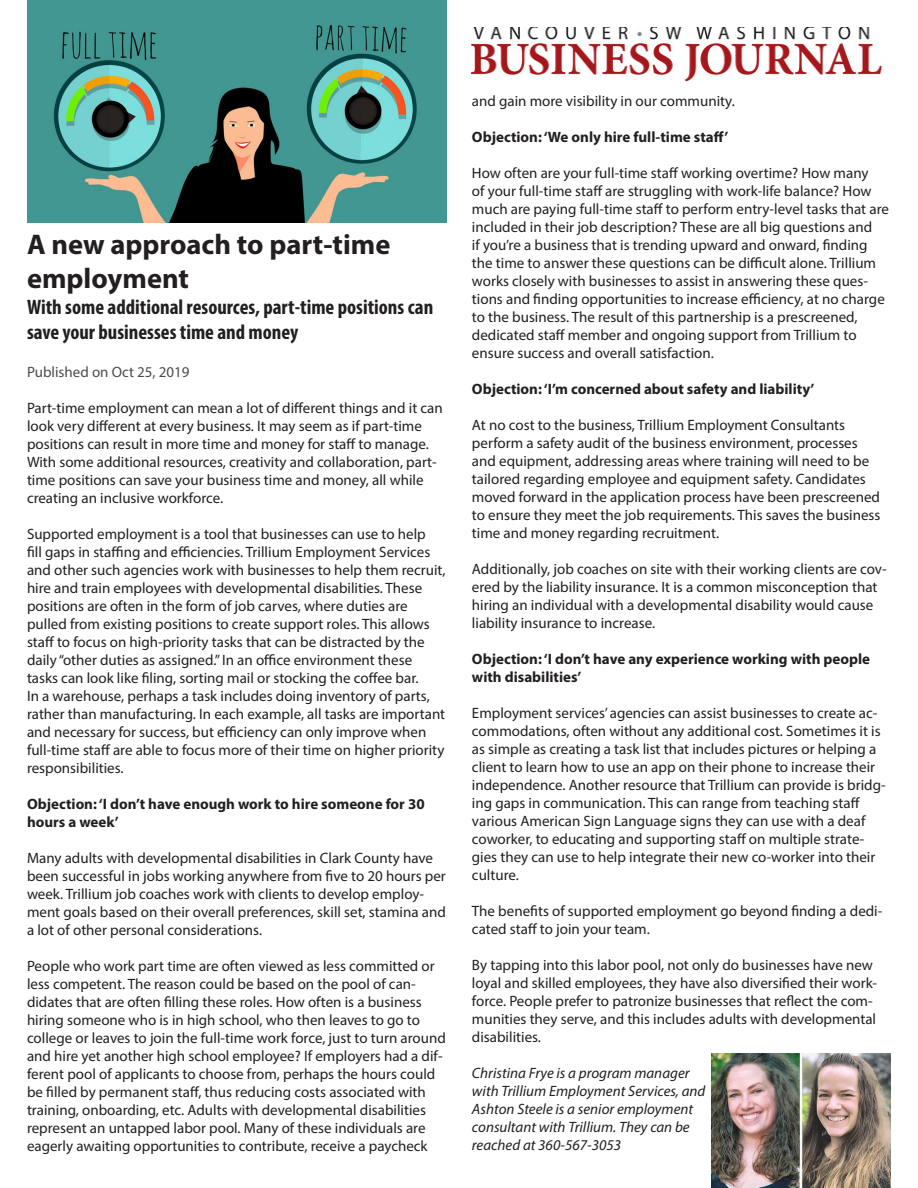
<style>
.page{position:relative;width:918px;height:1188px;background:#fff}
.page>*{position:absolute;margin:0;border:0;box-sizing:border-box;transform-origin:0 0}
.t1{font:700 28.5px/34.2px "Myriad Pro";color:#231f20}
.t2{font:700 condensed 21px/25.2px "Myriad Pro";color:#231f20}
.t3{font:15px/18px "Myriad Pro";color:#231f20}
.t4{font:700 15px/18px "Myriad Pro";color:#231f20}
.t5{font:italic 15px/18px "Myriad Pro";color:#231f20}
.t6{font:15px "Myriad Pro";color:#4b4c4d}
</style>
<div class="page">
<img style="left:472px;top:27px;width:412px;height:55px">
<img style="left:27px;top:0;width:419px;height:222px">
<img style="left:711px;top:1053px;width:180px;height:135px">
<p class="t1" style="left:27px;top:227px;width:365px">A new approach to part-time employment</p>
<p class="t2" style="left:27px;top:294px;width:408px">With some additional resources, part-time positions can save your businesses time and money</p>
<p class="t6" style="left:27px;top:362px;width:164px">Published on Oct 25, 2019</p>
<p class="t3" style="left:27px;top:398px;width:417px">Part-time employment can mean a lot of different things and it can look very different at every business. It may seem as if part-time positions can result in more time and money for staff to manage.<br>With some additional resources, creativity and collaboration, part&shy;time positions can save your business time and money, all while creating an inclusive workforce.</p>
<p class="t3" style="left:27px;top:524px;width:420px">Supported employment is a tool that businesses can use to help<br>fill gaps in staffing and efficiencies. Trillium Employment Services and other such agencies work with businesses to help them recruit, hire and train employees with developmental disabilities. These positions are often in the form of job carves, where duties are pulled from existing positions to create support roles. This allows staff to focus on high-priority tasks that can be distracted by the daily “other duties as assigned.” In an office environment these tasks can look like filing, sorting mail or stocking the coffee bar.<br>In a warehouse, perhaps a task includes doing inventory of parts, rather than manufacturing. In each example, all tasks are important and necessary for success, but efficiency can only improve when full-time staff are able to focus more of their time on higher priority responsibilities.</p>
<p class="t4" style="left:27px;top:794px;width:399px">Objection: ‘I don’t have enough work to hire someone for 30 hours a week’</p>
<p class="t3" style="left:27px;top:848px;width:420px">Many adults with developmental disabilities in Clark County have been successful in jobs working anywhere from five to 20 hours per week. Trillium job coaches work with clients to develop employ&shy;ment goals based on their overall preferences, skill set, stamina and a lot of other personal considerations.</p>
<p class="t3" style="left:27px;top:956px;width:420px">People who work part time are often viewed as less committed or less competent. The reason could be based on the pool of can&shy;didates that are often filling these roles. How often is a business hiring someone who is in high school, who then leaves to go to college or leaves to join the full-time work force, just to turn around and hire yet another high school employee? If employers had a dif&shy;ferent pool of applicants to choose from, perhaps the hours could be filled by permanent staff, thus reducing costs associated with training, onboarding, etc. Adults with developmental disabilities represent an untapped labor pool. Many of these individuals are eagerly awaiting opportunities to contribute, receive a paycheck</p>
<p class="t3" style="left:472px;top:91px;width:264px">and gain more visibility in our community.</p>
<p class="t4" style="left:472px;top:127px;width:258px">Objection: ‘We only hire full-time staff’</p>
<p class="t3" style="left:472px;top:163px;width:419px">How often are your full-time staff working overtime? How many<br>of your full-time staff are struggling with work-life balance? How much are paying full-time staff to perform entry-level tasks that are included in their job description? These are all big questions and<br>if you’re a business that is trending upward and onward, finding the time to answer these questions can be difficult alone. Trillium works closely with businesses to assist in answering these ques&shy;tions and finding opportunities to increase efficiency, at no charge to the business. The result of this partnership is a prescreened, dedicated staff member and ongoing support from Trillium to ensure success and overall satisfaction.</p>
<p class="t4" style="left:472px;top:379px;width:344px">Objection: ‘I’m concerned about safety and liability’</p>
<p class="t3" style="left:472px;top:415px;width:410px">At no cost to the business, Trillium Employment Consultants perform a safety audit of the business environment, processes and equipment, addressing areas where training will need to be tailored regarding employee and equipment safety. Candidates moved forward in the application process have been prescreened to ensure they meet the job requirements. This saves the business time and money regarding recruitment.</p>
<p class="t3" style="left:472px;top:559px;width:416px">Additionally, job coaches on site with their working clients are cov&shy;ered by the liability insurance. It is a common misconception that hiring an individual with a developmental disability would cause liability insurance to increase.</p>
<p class="t4" style="left:472px;top:649px;width:400px">Objection: ‘I don’t have any experience working with people with disabilities’</p>
<p class="t3" style="left:472px;top:703px;width:415px">Employment services’ agencies can assist businesses to create ac&shy;commodations, often without any additional cost. Sometimes it is as simple as creating a task list that includes pictures or helping a client to learn how to use an app on their phone to increase their independence. Another resource that Trillium can provide is bridg&shy;ing gaps in communication. This can range from teaching staff various American Sign Language signs they can use with a deaf coworker, to educating and supporting staff on multiple strate&shy;gies they can use to help integrate their new co-worker into their culture.</p>
<p class="t3" style="left:472px;top:901px;width:412px">The benefits of supported employment go beyond finding a dedi&shy;cated staff to join your team.</p>
<p class="t3" style="left:472px;top:955px;width:407px">By tapping into this labor pool, not only do businesses have new loyal and skilled employees, they have also diversified their work&shy;force. People prefer to patronize businesses that reflect the com&shy;munities they serve, and this includes adults with developmental disabilities.</p>
<p class="t5" style="left:472px;top:1063px;width:235px">Christina Frye is a program manager with Trillium Employment Services, and Ashton Steele is a senior employment consultant with Trillium. They can be reached at 360-567-3053</p>
</div>
